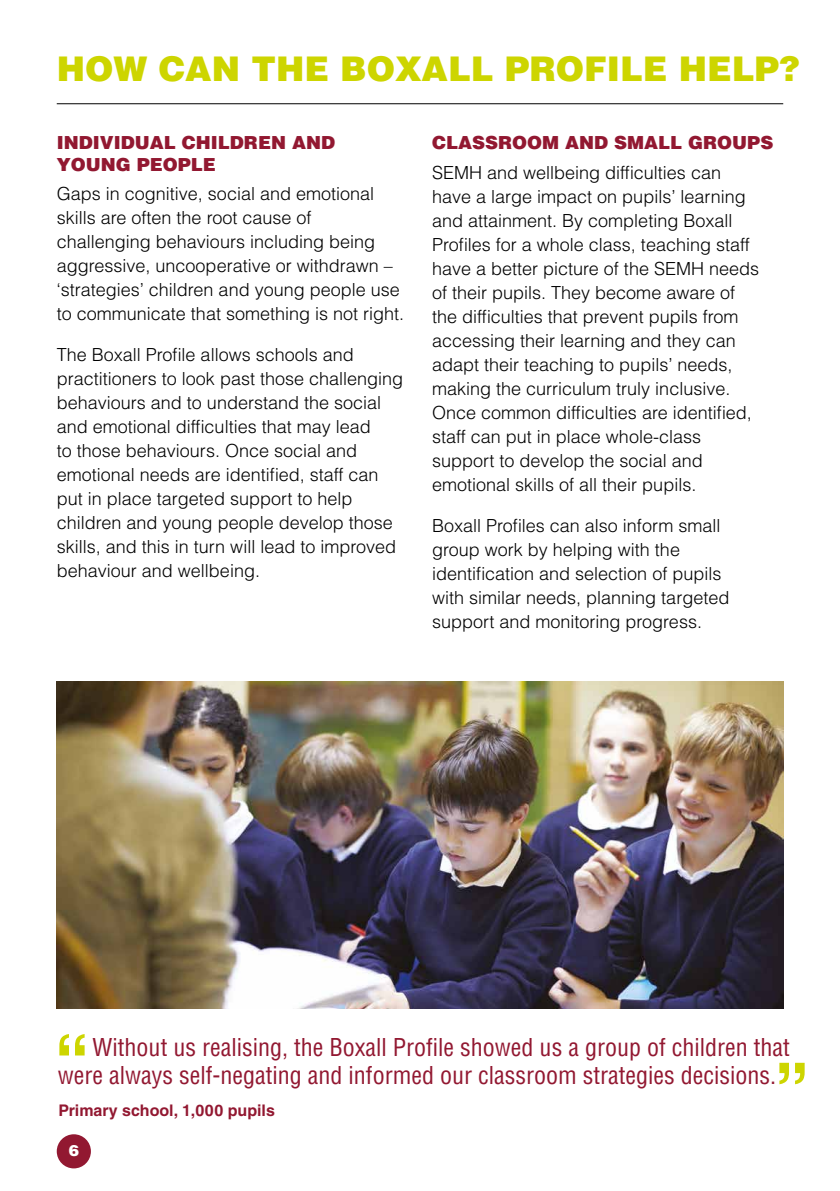
<style>
.page{position:relative;width:840px;height:1191px;background:#fff}
.page>*{position:absolute;margin:0;border:0;box-sizing:border-box;transform-origin:0 0}
.t1{font:700 condensed 79.2px "Helvetica LT Std";color:#cdd500}
.t2{font:900 34px "Helvetica LT Std";color:#cdd500}
.t3{font:condensed 24px "Helvetica LT Std";color:#921831}
.t4{font:300 18px/24px "Helvetica LT Std";color:#000}
.t5{font:900 18px/21.6px "Helvetica LT Std";color:#921831}
.t6{font:700 16px "Helvetica LT Std";color:#921831}
.t7{font:900 15.4px "Helvetica LT Std";color:#fff}
</style>
<div class="page">
<div style="left:57px;top:1134px;width:34px;height:34px;background:#921831;border-radius:50%"></div>
<hr style="left:57px;top:103px;width:725px;height:1px;background:#000">
<img style="left:57px;top:682px;width:725px;height:326px">
<h2 class="t2" style="left:57px;top:47px;width:744px">HOW CAN THE BOXALL PROFILE HELP?</h2>
<p class="t5" style="left:57px;top:131px;width:280px">INDIVIDUAL CHILDREN AND<br>YOUNG PEOPLE</p>
<p class="t4" style="left:57px;top:182px;width:349px">Gaps in cognitive, social and emotional skills are often the root cause of challenging behaviours including being aggressive, uncooperative or withdrawn – ‘strategies’ children and young people use to communicate that something is not right.</p>
<p class="t4" style="left:57px;top:343px;width:348px">The Boxall Profile allows schools and practitioners to look past those challenging behaviours and to understand the social and emotional difficulties that may lead<br>to those behaviours. Once social and emotional needs are identified, staff can put in place targeted support to help children and young people develop those skills, and this in turn will lead to improved behaviour and wellbeing.</p>
<p class="t5" style="left:432px;top:131px;width:342px">CLASSROOM AND SMALL GROUPS</p>
<p class="t4" style="left:432px;top:160px;width:328px">SEMH and wellbeing difficulties can have a large impact on pupils’ learning and attainment. By completing Boxall Profiles for a whole class, teaching staff have a better picture of the SEMH needs of their pupils. They become aware of the difficulties that prevent pupils from accessing their learning and they can adapt their teaching to pupils’ needs, making the curriculum truly inclusive.<br>Once common difficulties are identified, staff can put in place whole-class support to develop the social and emotional skills of all their pupils.</p>
<p class="t4" style="left:432px;top:513px;width:299px">Boxall Profiles can also inform small group work by helping with the identification and selection of pupils with similar needs, planning targeted support and monitoring progress.</p>
<h1 class="t1" style="left:52px;top:1016px;width:41px">“</h1>
<h3 class="t3" style="left:58px;top:1060px;width:719px">were always self-negating and informed our classroom strategies decisions.</h3>
<h1 class="t1" style="left:771px;top:1043px;width:41px">”</h1>
<h3 class="t3" style="left:93px;top:1032px;width:698px">Without us realising, the Boxall Profile showed us a group of children that</h3>
<p class="t6" style="left:59px;top:1100px;width:218px">Primary school, 1,000 pupils</p>
<p class="t7" style="left:69px;top:1140px;width:12px">6</p>
</div>
